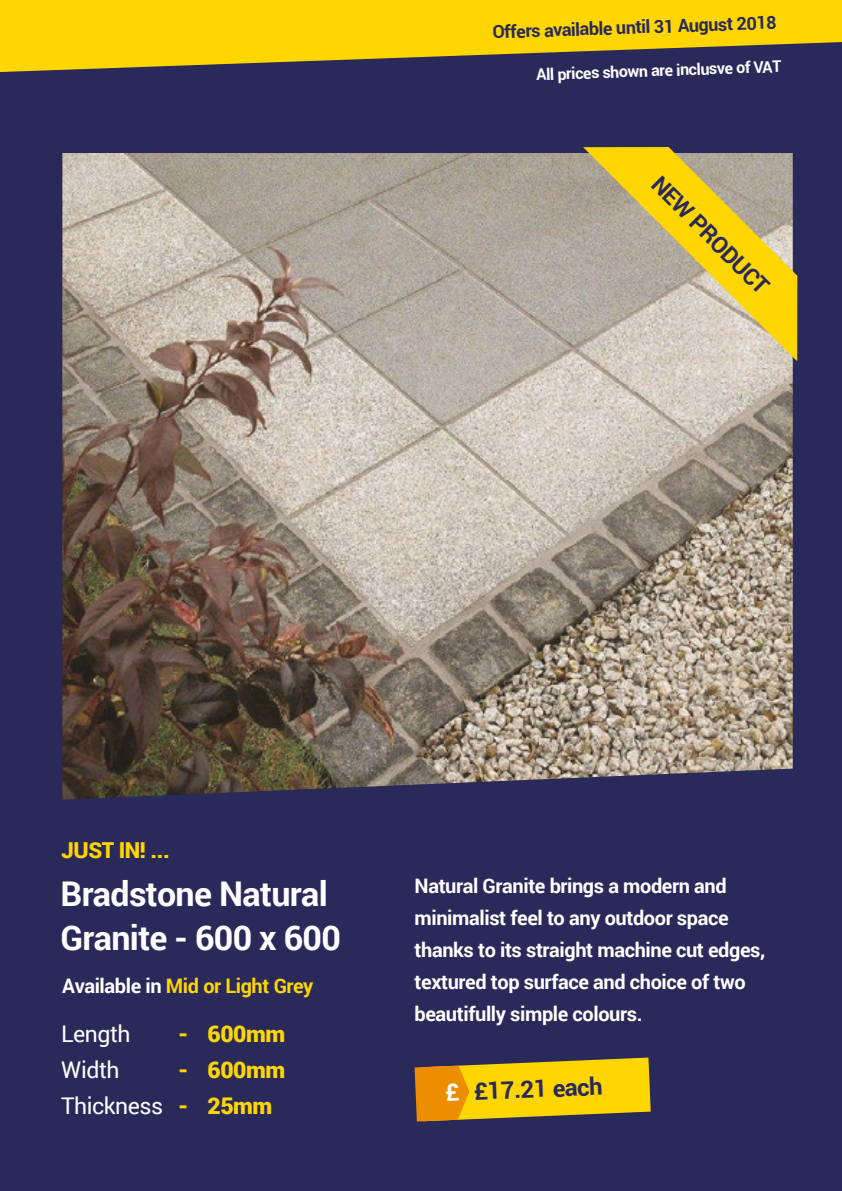
<style>
.page{position:relative;width:842px;height:1191px;background:#29295a}
.page>*{position:absolute;margin:0;border:0;box-sizing:border-box;transform-origin:0 0}
.t1{font:700 34px/44px "Roboto";letter-spacing:-.02em;color:#fff}
.t2{font:700 24px "Roboto";color:#29295a}
.t3{font:23px/36px "Roboto";letter-spacing:-.02em;color:#fff}
.t4{font:900 23px/36px "Roboto";letter-spacing:-.02em;color:#ffd600;text-align:justify}
.t5{font:700 23px "Roboto";color:#29295a}
.t6{font:900 22px "Roboto";letter-spacing:-.02em;color:#ffd600}
.t7{font:700 20px/32px "Roboto";letter-spacing:-.02em;color:#fff}
.t8{font:700 20px "Roboto";letter-spacing:-.02em;color:#ffd600}
.t9{font:700 18px "Roboto";color:#29295a}
.t10{font:700 16px "Roboto";color:#fff}
.s1{color:#fff}
</style>
<div class="page">
<svg style="left:0;top:0;width:842px;height:72px;fill:#ffd600"></svg>
<img style="left:62px;top:153px;width:731px;height:646px">
<svg style="left:415px;top:1057px;width:236px;height:64px;background:#d9ad0e"></svg>
<svg style="left:583px;top:147px;width:214px;height:214px;background:#cebb71"></svg>
<p class="t9" style="left:492px;top:19px;width:286px;rotate:-2deg">Offers available until 31 August 2018</p>
<p class="t10" style="left:536px;top:63px;width:247px;rotate:-2deg">All prices shown are inclusve of VAT</p>
<p class="t5" style="left:667px;top:169px;width:157px;rotate:45deg">NEW PRODUCT</p>
<p class="t6" style="left:61px;top:834px;width:110px">JUST IN! ...</p>
<h1 class="t1" style="left:61px;top:870px;width:282px">Bradstone Natural<br>Granite - 600 x 600</h1>
<p class="t8" style="left:62px;top:972px;width:253px"><span class="s1">Available in</span> Mid or Light Grey</p>
<p class="t3" style="left:61px;top:1014px;width:103px">Length<br>Width<br>Thickness</p>
<p class="t4" style="left:207px;top:1014px;width:79px">600mm 600mm 25mm</p>
<p class="t4" style="left:178px;top:1014px;width:12px">- - -</p>
<p class="t7" style="left:415px;top:868px;width:352px">Natural Granite brings a modern and minimalist feel to any outdoor space thanks to its straight machine cut edges, textured top surface and choice of two beautifully simple colours.</p>
<p class="t2" style="left:445px;top:1075px;width:159px;rotate:-2deg"><span class="s1">£</span> £17.21 each</p>
</div>
